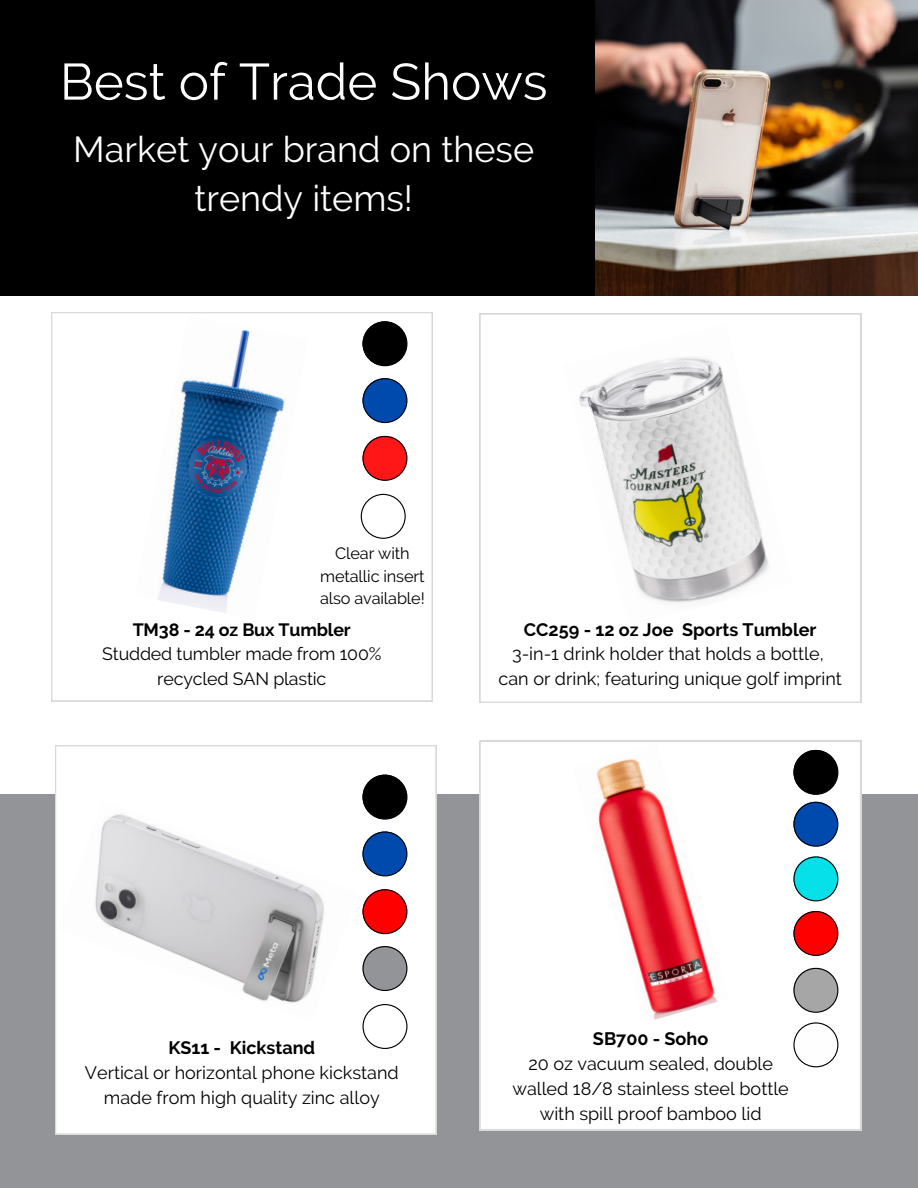
<style>
.page{position:relative;width:918px;height:1188px;background:#fff}
.page>*{position:absolute;margin:0;border:0;box-sizing:border-box;transform-origin:0 0}
.t1{font:51px "Raleway";color:#fff}
.t2{font:36px/49.5px "Raleway";color:#fff;text-align:center}
.t3{font:18px/24.8px "Raleway";color:#000;text-align:center}
.t4{font:700 18px "Raleway";color:#000}
.t5{font:17.85px/24.8px "Raleway";letter-spacing:-.01em;color:#000;text-align:center}
.t6{font:700 17.85px "Raleway";letter-spacing:-.01em;color:#000}
.t7{font:16.35px/22.5px "Raleway";letter-spacing:-.01em;color:#000;text-align:center}
</style>
<div class="page">
<div style="left:0;top:0;width:918px;height:295px;background:#000"></div>
<div style="left:0;top:794px;width:918px;height:394px;background:#929497"></div>
<svg style="left:51px;top:312px;width:382px;height:389px"></svg>
<svg style="left:362px;top:378px;width:45px;height:45px"></svg>
<svg style="left:480px;top:314px;width:381px;height:389px"></svg>
<div style="left:480px;top:741px;width:381px;height:389px;background:#fff"></div>
<div style="left:55px;top:745px;width:381px;height:390px;background:#fff"></div>
<svg style="left:362px;top:321px;width:45px;height:45px"></svg>
<svg style="left:362px;top:436px;width:45px;height:45px"></svg>
<svg style="left:793px;top:802px;width:45px;height:45px;background:#366ab1"></svg>
<svg style="left:793px;top:750px;width:45px;height:45px"></svg>
<svg style="left:793px;top:856px;width:45px;height:45px;background:#39d5dc"></svg>
<svg style="left:793px;top:911px;width:45px;height:45px;background:#eb3636"></svg>
<svg style="left:793px;top:968px;width:45px;height:45px;background:#acacac"></svg>
<svg style="left:793px;top:1022px;width:45px;height:45px;background:#ebebeb"></svg>
<svg style="left:361px;top:494px;width:45px;height:45px"></svg>
<svg style="left:362px;top:831px;width:45px;height:45px;background:#366bb1"></svg>
<svg style="left:362px;top:775px;width:45px;height:45px;background:#363636"></svg>
<svg style="left:362px;top:889px;width:45px;height:45px;background:#eb3636"></svg>
<svg style="left:362px;top:946px;width:45px;height:45px"></svg>
<svg style="left:362px;top:1004px;width:45px;height:45px;background:#ebebeb"></svg>
<img style="left:56px;top:801px;width:302px;height:220px">
<img style="left:595px;top:0;width:323px;height:295px">
<img style="left:572px;top:743px;width:157px;height:280px">
<img style="left:134px;top:316px;width:174px;height:303px">
<img style="left:563px;top:324px;width:229px;height:301px">
<p class="t1" style="left:60px;top:52px;width:489px">Best of Trade Shows</p>
<p class="t2" style="left:73px;top:124px;width:462px">Market your brand on these trendy items!</p>
<p class="t7" style="left:320px;top:542px;width:106px">Clear with metallic insert also available!</p>
<p class="t6" style="left:133px;top:619px;width:220px">TM38 - 24 oz Bux Tumbler</p>
<p class="t5" style="left:102px;top:642px;width:281px">Studded tumbler made from 100% recycled SAN plastic</p>
<p class="t4" style="left:524px;top:619px;width:294px">CC259 - 12 oz Joe Sports Tumbler</p>
<p class="t3" style="left:512px;top:642px;width:313px">3-in-1 drink holder that holds a bottle,</p>
<p class="t3" style="left:499px;top:666px;width:345px">can or drink; featuring unique golf imprint</p>
<p class="t4" style="left:168px;top:1037px;width:148px">KS11 - Kickstand</p>
<p class="t3" style="left:85px;top:1060px;width:315px">Vertical or horizontal phone kickstand made from high quality zinc alloy</p>
<p class="t4" style="left:593px;top:1028px;width:117px">SB700 - Soho</p>
<p class="t3" style="left:512px;top:1051px;width:278px">20 oz vacuum sealed, double walled 18/8 stainless steel bottle with spill proof bamboo lid</p>
</div>
